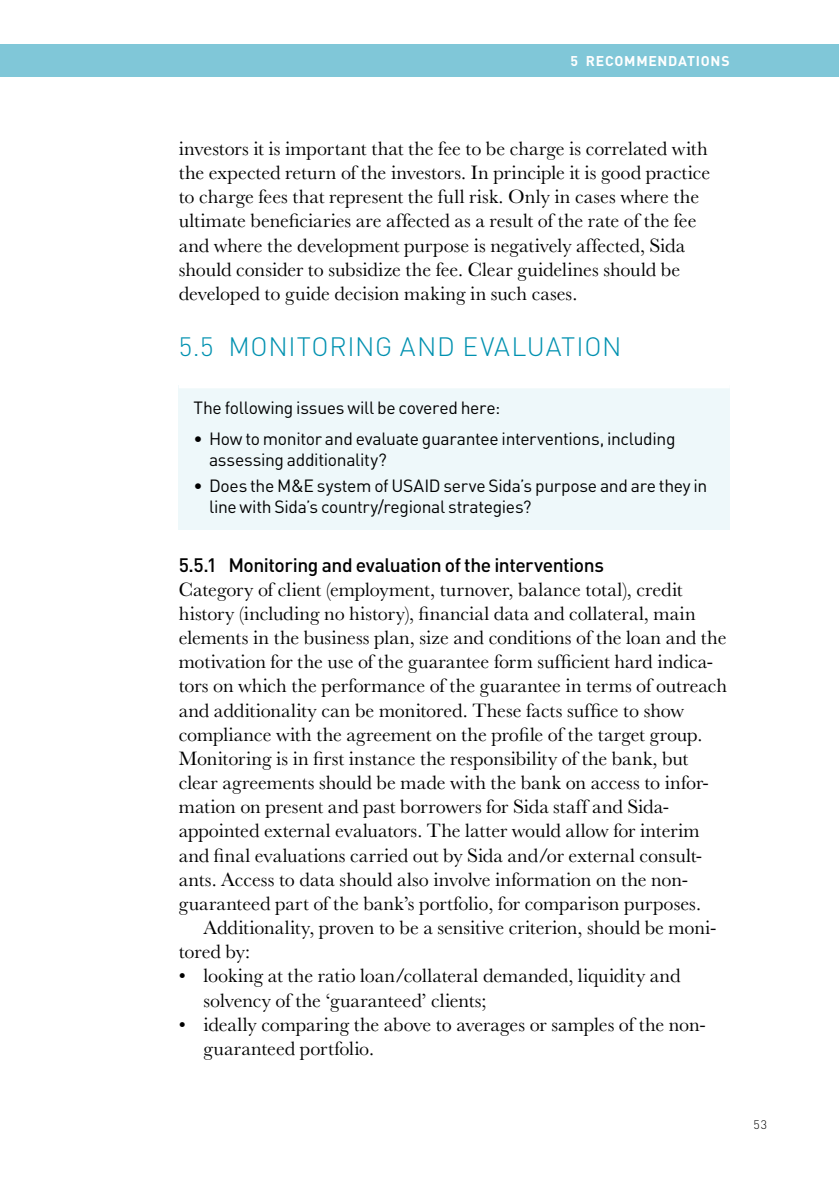
<style>
.page{position:relative;width:839px;height:1186px;background:#fff}
.page>*{position:absolute;margin:0;border:0;box-sizing:border-box;transform-origin:0 0}
.t1{font:300 26.25px "DIN Pro";letter-spacing:.025em;color:#0091b0}
.t2{font:20.12px/24.2px "Baskerville MT Std";color:#000}
.t3{font:500 19.25px "DIN Pro";letter-spacing:-.025em;color:#000}
.t4{font:17.5px/21px "DIN Pro";letter-spacing:-.02em;color:#000}
.t5{font:700 14px "DIN Pro";letter-spacing:.05em;color:#fff}
.t6{font:300 12.25px "DIN Pro";color:#000}
</style>
<div class="page">
<div style="left:0;top:45px;width:838px;height:32px;background:#80c7d8"></div>
<div style="left:179px;top:386px;width:550px;height:144px;background:#eef8fa"></div>
<div style="left:179px;top:383px;width:550px;height:5px;background:#fff"></div>
<p class="t5" style="left:570px;top:52px;width:96px">5 RECOMMENDATI</p>
<p class="t5" style="left:700px;top:52px;width:20px">ONS</p>
<p class="t2" style="left:179px;top:136px;width:533px">investors it is important that the fee to be charge is correlated with the expected return of the investors. In principle it is good practice to charge fees that represent the full risk. Only in cases where the ultimate beneficiaries are affected as a result of the rate of the fee and where the development purpose is negatively affected, Sida should consider to subsidize the fee. Clear guidelines should be developed to guide decision making in such cases.</p>
<h1 class="t1" style="left:179px;top:329px;width:444px">5.5 MONITORING AND EVALUATION</h1>
<p class="t4" style="left:193px;top:396px;width:308px">The following issues will be covered here:</p>
<p class="t4" style="left:209px;top:427px;width:468px;text-indent:-15px">• How to monitor and evaluate guarantee interventions, including assessing additionality?</p>
<p class="t4" style="left:209px;top:474px;width:500px;text-indent:-15px">• Does the M&amp;E system of USAID serve Sida’s purpose and are they in line with Sida’s country/regional strategies?</p>
<p class="t3" style="left:179px;top:551px;width:426px">5.5.1 Monitoring and evaluation of the interventions</p>
<p class="t2" style="left:179px;top:577px;width:550px">Category of client (employment, turnover, balance total), credit history (including no history), financial data and collateral, main elements in the business plan, size and conditions of the loan and the motivation for the use of the guarantee form sufficient hard indica&shy;tors on which the performance of the guarantee in terms of outreach and additionality can be monitored. These facts suffice to show compliance with the agreement on the profile of the target group.<br>Monitoring is in first instance the responsibility of the bank, but clear agreements should be made with the bank on access to infor&shy;mation on present and past borrowers for Sida staff and Sida&shy;appointed external evaluators. The latter would allow for interim and final evaluations carried out by Sida and/or external consult&shy;ants. Access to data should also involve information on the non&shy;guaranteed part of the bank’s portfolio, for comparison purposes.</p>
<p class="t2" style="left:179px;top:915px;width:539px;text-indent:25px">Additionality, proven to be a sensitive criterion, should be moni&shy;tored by:</p>
<p class="t2" style="left:203px;top:963px;width:478px;text-indent:-25px">• looking at the ratio loan/collateral demanded, liquidity and solvency of the ‘guaranteed’ clients;</p>
<p class="t2" style="left:203px;top:1012px;width:502px;text-indent:-25px">• ideally comparing the above to averages or samples of the non&shy;guaranteed portfolio.</p>
<p class="t6" style="left:753px;top:1116px;width:15px">53</p>
</div>
